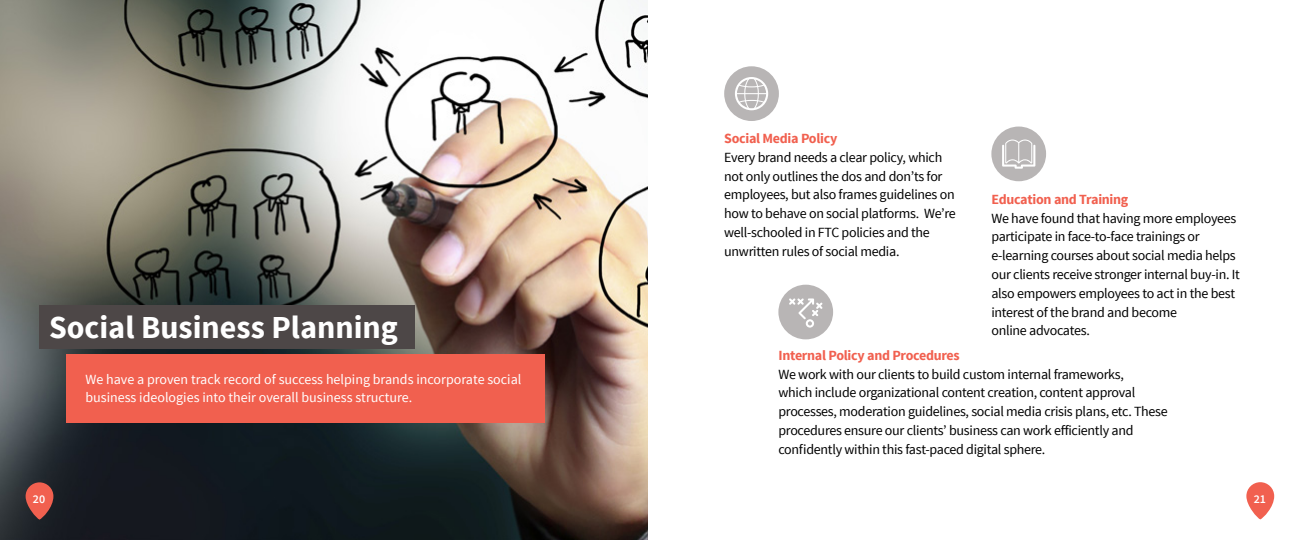
<style>
.page{position:relative;width:1296px;height:540px;background:#fff}
.page>*{position:absolute;margin:0;border:0;box-sizing:border-box;transform-origin:0 0}
.t1{font:700 32px "Source Sans Pro";color:#fff}
.t2{font:14px/18.8px "Source Sans Pro";letter-spacing:-.02em;color:#000}
.t3{font:14px/18.8px "Source Sans Pro";color:#fff}
.t4{font:700 14px "Source Sans Pro";letter-spacing:-.02em;color:#f1604f}
.t5{font:600 12px "Source Sans Pro";color:#fff}
</style>
<div class="page">
<img style="left:0;top:0;width:648px;height:540px">
<svg style="left:26px;top:482px;width:27px;height:38px"></svg>
<svg style="left:1246px;top:482px;width:28px;height:37px"></svg>
<div style="left:40px;top:305px;width:375px;height:44px;background:#4d4747"></div>
<div style="left:66px;top:355px;width:478px;height:68px;background:#f1604f"></div>
<div style="left:724px;top:66px;width:55px;height:55px;background:#b8b5b5;border-radius:50%"></div>
<div style="left:991px;top:127px;width:55px;height:54px;background:#b8b5b5;border-radius:50%"></div>
<div style="left:778px;top:285px;width:55px;height:54px;background:#b8b5b5;border-radius:50%"></div>
<svg style="left:735px;top:77px;width:33px;height:33px"></svg>
<svg style="left:789px;top:298px;width:34px;height:30px"></svg>
<svg style="left:1002px;top:140px;width:33px;height:29px"></svg>
<h1 class="t1" style="left:49px;top:306px;width:350px">Social Business Planning</h1>
<p class="t3" style="left:85px;top:370px;width:438px">We have a proven track record of success helping brands incorporate social business ideologies into their overall business structure.</p>
<p class="t4" style="left:724px;top:129px;width:115px">Social Media Policy</p>
<p class="t2" style="left:724px;top:148px;width:233px">Every brand needs a clear policy, which not only outlines the dos and don’ts for employees, but also frames guidelines on how to behave on social platforms. We’re well-schooled in FTC policies and the unwritten rules of social media.</p>
<p class="t4" style="left:991px;top:190px;width:139px">Education and Training</p>
<p class="t2" style="left:991px;top:209px;width:250px">We have found that having more employees participate in face-to-face trainings or e-learning courses about social media helps our clients receive stronger internal buy-in. It also empowers employees to act in the best interest of the brand and become<br>online advocates.</p>
<p class="t4" style="left:778px;top:346px;width:183px">Internal Policy and Procedures</p>
<p class="t2" style="left:778px;top:365px;width:391px">We work with our clients to build custom internal frameworks,<br>which include organizational content creation, content approval processes, moderation guidelines, social media crisis plans, etc. These procedures ensure our clients’ business can work efficiently and confidently within this fast-paced digital sphere.</p>
<p class="t5" style="left:33px;top:491px;width:14px">20</p>
<p class="t5" style="left:1254px;top:491px;width:14px">21</p>
</div>
